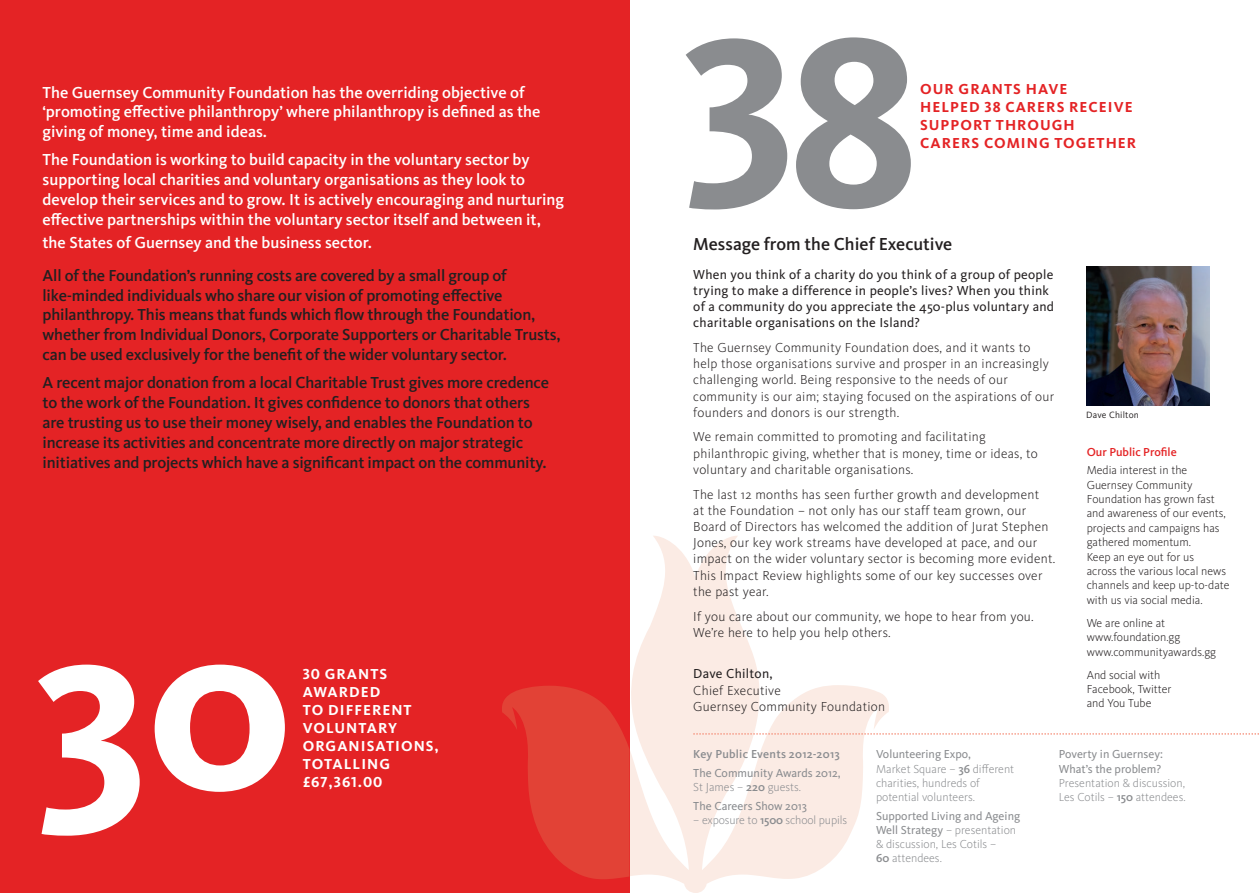
<style>
.page{position:relative;width:1259px;height:893px;background:#fff}
.page>*{position:absolute;margin:0;border:0;box-sizing:border-box;transform-origin:0 0}
.t1{font:700 249px "Kievit OT";color:#8a8c8f}
.t2{font:700 249px "Kievit OT";color:#fff}
.t3{font:500 18px "Kievit OT";color:#231f20}
.t4{font:500 16.5px/19.8px "Kievit OT";letter-spacing:-.01em;color:#231f20}
.t5{font:500 16.5px/19.8px "Kievit OT";color:#fff}
.t6{font:700 15px/18px "Kievit OT";letter-spacing:.07em;color:#e42325}
.t7{font:700 15px/18px "Kievit OT";letter-spacing:.07em;color:#fff}
.t8{font:300 13.5px/16.2px "Kievit OT";letter-spacing:.02em;color:#231f20}
.t9{font:13.5px/16.2px "Kievit OT";letter-spacing:.02em;color:#231f20}
.t10{font:300 12px/14.4px "Kievit OT";color:#231f20}
.t11{font:300 12px/14.2px "Kievit OT";color:#8a8c8f}
.t12{font:12px/14.2px "Kievit OT";color:#8a8c8f}
.t13{font:500 12px "Kievit OT";letter-spacing:.02em;color:#8a8c8f}
.t14{font:500 12px "Kievit OT";color:#e42325}
.t15{font:9.45px "Kievit OT";letter-spacing:.02em;color:#231f20}
.s1{font-weight:300}
.s2{font-weight:500}
.s3{font-weight:400}
</style>
<div class="page">
<svg style="left:629px;top:536px;width:260px;height:357px;fill:#fbebe4"></svg>
<div style="left:0;top:0;width:629px;height:893px;background:#e42325"></div>
<img style="left:1086px;top:267px;width:123px;height:138px">
<svg style="left:502px;top:686px;width:127px;height:193px"></svg>
<svg style="left:693px;top:733px;width:566px;height:2px"></svg>
<p class="t5" style="left:43px;top:82px;width:499px">The Guernsey Community Foundation has the overriding objective of ‘promoting effective philanthropy’ where philanthropy is defined as the giving of money, time and ideas.</p>
<p class="t5" style="left:43px;top:150px;width:523px">The Foundation is working to build capacity in the voluntary sector by supporting local charities and voluntary organisations as they look to develop their services and to grow. It is actively encouraging and nurturing effective partnerships within the voluntary sector itself and between it,</p>
<p class="t5" style="left:43px;top:233px;width:331px">the States of Guernsey and the business sector.</p>
<p class="t4" style="left:43px;top:265px;width:519px">All of the Foundation’s running costs are covered by a small group of like-minded individuals who share our vision of promoting effective philanthropy. This means that funds which flow through the Foundation, whether from Individual Donors, Corporate Supporters or Charitable Trusts, can be used exclusively for the benefit of the wider voluntary sector.</p>
<p class="t4" style="left:43px;top:373px;width:508px">A recent major donation from a local Charitable Trust gives more credence to the work of the Foundation. It gives confidence to donors that others are trusting us to use their money wisely, and enables the Foundation to increase its activities and concentrate more directly on major strategic initiatives and projects which have a significant impact on the community.</p>
<h1 class="t2" style="left:33px;top:555px;width:261px">30</h1>
<p class="t7" style="left:303px;top:665px;width:138px">30 GRANTS<br>AWARDED<br>TO DIFFERENT<br>VOLUNTARY<br>ORGANISATIONS,<br>TOTALLING</p>
<p class="t7" style="left:303px;top:773px;width:81px">£67,361.00</p>
<h1 class="t1" style="left:680px;top:-49px;width:242px">38</h1>
<p class="t6" style="left:920px;top:80px;width:214px">OUR GRANTS HAVE<br>HELPED 38 CARERS RECEIVE<br>SUPPORT THROUGH</p>
<p class="t6" style="left:920px;top:134px;width:218px">CARERS COMING TOGETHER</p>
<h2 class="t3" style="left:693px;top:233px;width:261px">Message from the Chief Executive</h2>
<p class="t9" style="left:693px;top:266px;width:362px">When you think of a charity do you think of a group of people trying to make a difference in people’s lives? When you think of a community do you appreciate the 450-plus voluntary and charitable organisations on the Island?</p>
<p class="t8" style="left:693px;top:339px;width:362px">The Guernsey Community Foundation does, and it wants to help those organisations survive and prosper in an increasingly challenging world. Being responsive to the needs of our community is our aim; staying focused on the aspirations of our founders and donors is our strength.</p>
<p class="t8" style="left:693px;top:429px;width:346px">We remain committed to promoting and facilitating philanthropic giving, whether that is money, time or ideas, to voluntary and charitable organisations.</p>
<p class="t8" style="left:693px;top:486px;width:364px">The last 12 months has seen further growth and development<br>at the Foundation – not only has our staff team grown, our Board of Directors has welcomed the addition of Jurat Stephen Jones, our key work streams have developed at pace, and our impact on the wider voluntary sector is becoming more evident.<br>This Impact Review highlights some of our key successes over the past year.</p>
<p class="t8" style="left:693px;top:608px;width:342px">If you care about our community, we hope to hear from you.<br>We’re here to help you help others.</p>
<p class="t9" style="left:693px;top:666px;width:81px">Dave Chilton,</p>
<p class="t8" style="left:693px;top:682px;width:193px">Chief Executive<br>Guernsey Community Foundation</p>
<p class="t15" style="left:1086px;top:409px;width:54px">Dave Chilton</p>
<p class="t14" style="left:1086px;top:444px;width:92px">Our Public Profile</p>
<p class="t10" style="left:1086px;top:463px;width:144px">Media interest in the<br>Guernsey Community<br>Foundation has grown fast and awareness of our events, projects and campaigns has gathered momentum.<br>Keep an eye out for us<br>across the various local news channels and keep up-to-date with us via social media.</p>
<p class="t10" style="left:1086px;top:615px;width:131px">We are online at www.foundation.gg www.communityawards.gg</p>
<p class="t10" style="left:1086px;top:667px;width:86px">And social with<br>Facebook, Twitter and You Tube</p>
<p class="t13" style="left:693px;top:747px;width:148px">Key Public Events 2012-2013</p>
<p class="t12" style="left:693px;top:766px;width:149px">The Community Awards 2012,<br><span class="s1">St James –</span> <span class="s2">220</span> <span class="s1">guests.</span></p>
<p class="t12" style="left:693px;top:798px;width:115px">The Careers Show 2013</p>
<p class="t11" style="left:693px;top:813px;width:155px">– exposure to <span class="s2">1500</span> school pupils</p>
<p class="t11" style="left:876px;top:747px;width:140px"><span class="s3">Volunteering Expo,<br></span>Market Square – <span class="s2">36</span> different charities, hundreds of potential volunteers.</p>
<p class="t11" style="left:876px;top:808px;width:146px"><span class="s3">Supported Living and Ageing<br>Well Strategy</span> – presentation &amp; discussion, Les Cotils –<br><span class="s2">60</span> attendees.</p>
<p class="t12" style="left:1058px;top:747px;width:106px">Poverty in Guernsey:<br>What’s the problem?</p>
<p class="t11" style="left:1058px;top:776px;width:128px">Presentation &amp; discussion,<br>Les Cotils – <span class="s2">150</span> attendees.</p>
</div>
